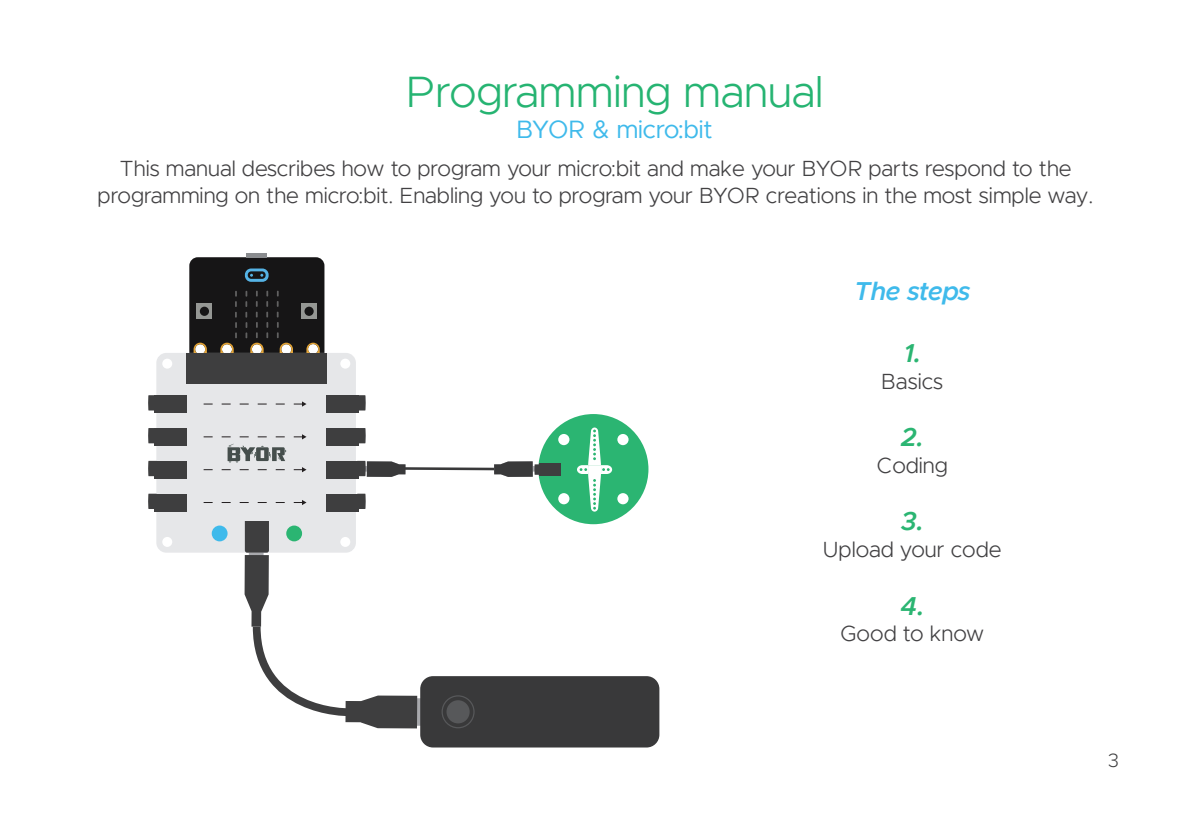
<style>
.page{position:relative;width:1191px;height:840px;background:#fff}
.page>*{position:absolute;margin:0;border:0;box-sizing:border-box;transform-origin:0 0}
.t1{font:300 44px "Metropolis";color:#26b472}
.t2{font:italic 600 26px "Metropolis";letter-spacing:-.01em;color:#3fbaeb}
.t3{font:italic 600 26px "Metropolis";color:#2bb572}
.t4{font:25.2px "Metropolis";color:#3fbaeb}
.t5{font:300 22px/26.4px "Metropolis";color:#424143;text-align:center}
.t6{font:300 20px "Proxima Nova";color:#3e3e3f}
</style>
<div class="page">
<div style="left:416px;top:697px;width:35px;height:28px;background:linear-gradient(to bottom,#a8a9ad,#a8a9ad)"></div>
<hr style="left:392px;top:467px;width:102px;height:3px;background:#39393a">
<hr style="left:246px;top:253px;width:21px;height:4px;background:#8a8c8f">
<svg style="left:189px;top:257px;width:135px;height:96px;background:#272626"></svg>
<div style="left:156px;top:353px;width:200px;height:199px;background:#e6e7e9;border-radius:10px"></div>
<svg style="left:244px;top:521px;width:173px;height:207px"></svg>
<div style="left:327px;top:395px;width:32px;height:17px;background:#3e3e3f"></div>
<svg style="left:359px;top:395px;width:7px;height:15px"></svg>
<div style="left:155px;top:395px;width:32px;height:17px;background:#3e3e3f"></div>
<svg style="left:148px;top:395px;width:7px;height:15px"></svg>
<svg style="left:204px;top:401px;width:102px;height:5px"></svg>
<div style="left:327px;top:428px;width:32px;height:17px;background:#3e3e3f"></div>
<svg style="left:359px;top:428px;width:7px;height:15px"></svg>
<div style="left:155px;top:428px;width:32px;height:17px;background:#3e3e3f"></div>
<svg style="left:148px;top:428px;width:7px;height:15px"></svg>
<div style="left:327px;top:460px;width:32px;height:18px;background:#3e3e3f"></div>
<svg style="left:341px;top:460px;width:64px;height:16px"></svg>
<div style="left:155px;top:460px;width:32px;height:18px;background:#3e3e3f"></div>
<svg style="left:148px;top:460px;width:8px;height:16px"></svg>
<div style="left:327px;top:493px;width:32px;height:18px;background:#3e3e3f"></div>
<svg style="left:357px;top:493px;width:9px;height:15px"></svg>
<div style="left:155px;top:493px;width:32px;height:18px;background:#3e3e3f"></div>
<svg style="left:148px;top:493px;width:8px;height:15px"></svg>
<svg style="left:204px;top:500px;width:102px;height:5px"></svg>
<div style="left:187px;top:353px;width:140px;height:30px;background:#3e3e3f"></div>
<div style="left:212px;top:525px;width:15px;height:16px;background:#3fbaeb;border-radius:50%"></div>
<div style="left:286px;top:525px;width:16px;height:16px;background:#2bb572;border-radius:50%"></div>
<div style="left:162px;top:358px;width:10px;height:10px;background:#fff;border-radius:50%"></div>
<div style="left:340px;top:358px;width:10px;height:10px;background:#fff;border-radius:50%"></div>
<div style="left:162px;top:536px;width:10px;height:10px;background:#fff;border-radius:50%"></div>
<div style="left:340px;top:536px;width:10px;height:10px;background:#fff;border-radius:50%"></div>
<svg style="left:204px;top:434px;width:102px;height:38px"></svg>
<svg style="left:494px;top:414px;width:154px;height:110px"></svg>
<div style="left:420px;top:675px;width:239px;height:72px;background:#39393a;border-radius:13px"></div>
<div style="left:446px;top:699px;width:23px;height:24px;background:#57585a;border-radius:50%"></div>
<div style="left:441px;top:695px;width:33px;height:33px;border:1px solid #57585a;border-radius:50%"></div>
<p class="t1" style="left:406px;top:65px;width:419px">Programming manual</p>
<p class="t4" style="left:516px;top:114px;width:197px">BYOR &amp; micro:bit</p>
<p class="t5" style="left:98px;top:155px;width:997px">This manual describes how to program your micro:bit and make your BYOR parts respond to the programming on the micro:bit. Enabling you to program your BYOR creations in the most simple way.</p>
<p class="t2" style="left:854px;top:274px;width:118px">The steps</p>
<p class="t3" style="left:903px;top:337px;width:19px">1.</p>
<p class="t5" style="left:881px;top:367px;width:63px">Basics</p>
<p class="t3" style="left:901px;top:421px;width:24px">2.</p>
<p class="t5" style="left:876px;top:451px;width:73px">Coding</p>
<p class="t3" style="left:901px;top:505px;width:24px">3.</p>
<p class="t5" style="left:823px;top:535px;width:180px">Upload your code</p>
<p class="t3" style="left:900px;top:589px;width:25px">4.</p>
<p class="t5" style="left:840px;top:619px;width:146px">Good to know</p>
<p class="t6" style="left:1108px;top:750px;width:12px">3</p>
</div>
